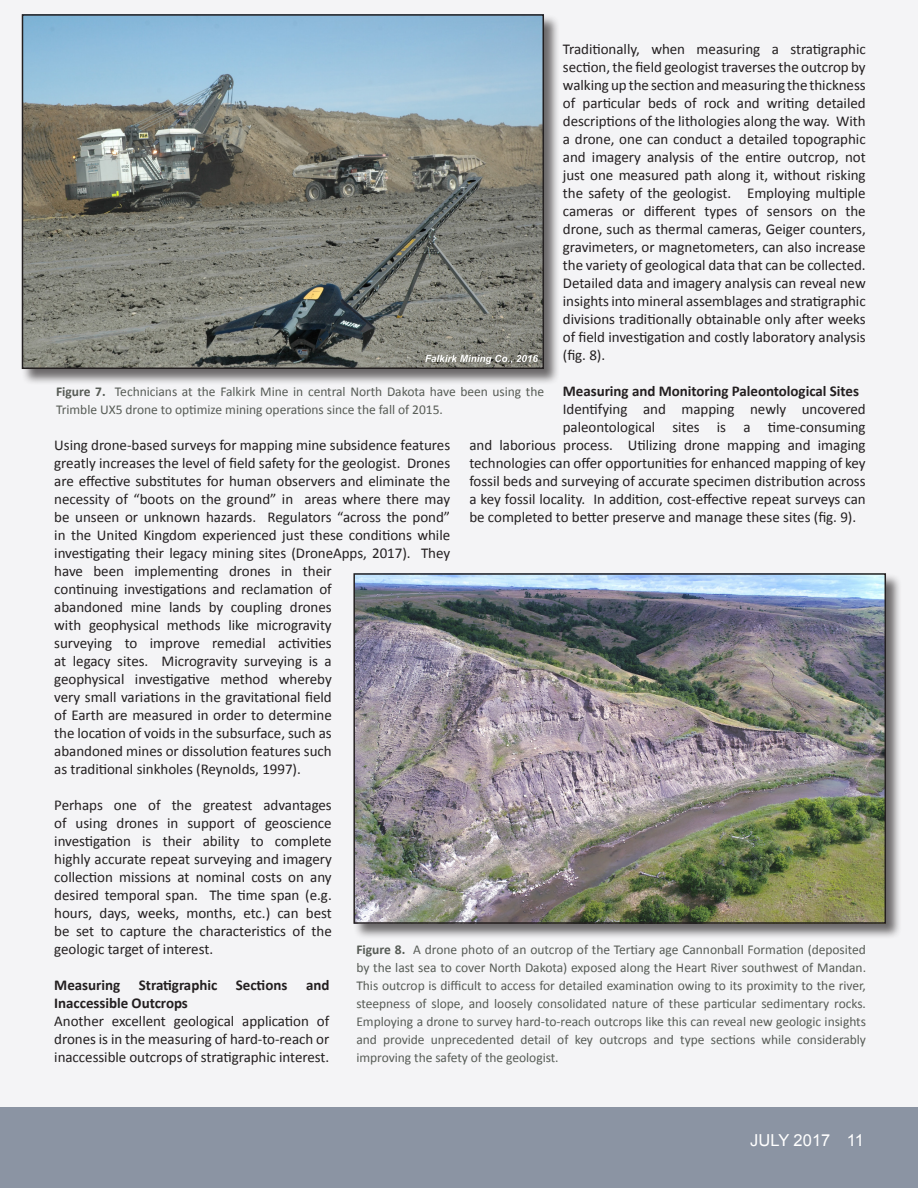
<style>
.page{position:relative;width:918px;height:1188px;background:#fff}
.page>*{position:absolute;margin:0;border:0;box-sizing:border-box;transform-origin:0 0}
.t1{font:16.5px "Arial";color:#fff}
.t2{font:15px/18px "Calibri";letter-spacing:-.005em;color:#231f20;text-align:justify}
.t3{font:700 15px/18px "Calibri";letter-spacing:-.005em;color:#231f20}
.t4{font:13.5px/18px "Calibri";letter-spacing:-.005em;color:#575c56;text-align:justify}
.s1{font-weight:700}
</style>
<div class="page">
<div style="left:0;top:0;width:918px;height:1107px;background:#f4f4f6"></div>
<div style="left:0;top:1107px;width:918px;height:81px;background:#8b94a3"></div>
<div style="left:21px;top:14px;width:539px;height:371px;background:#231f20;opacity:.65"></div>
<img style="left:25px;top:17px;width:516px;height:349px">
<div style="left:22px;top:14px;width:522px;height:355px;border:2px solid #231f20"></div>
<div style="left:353px;top:573px;width:549px;height:367px;background:#231f20;opacity:.65"></div>
<img style="left:356px;top:576px;width:527px;height:345px">
<div style="left:353px;top:573px;width:533px;height:351px;border:2px solid #231f20"></div>
<p class="t2" style="left:563px;top:40px;width:304px">Traditionally, when measuring a stratigraphic section, the field geologist traverses the outcrop by walking up the section and measuring the thickness of particular beds of rock and writing detailed descriptions of the lithologies along the way. With a drone, one can conduct a detailed topographic and imagery analysis of the entire outcrop, not just one measured path along it, without risking the safety of the geologist. Employing multiple cameras or different types of sensors on the drone, such as thermal cameras, Geiger counters, gravimeters, or magnetometers, can also increase the variety of geological data that can be collected.<br>Detailed data and imagery analysis can reveal new insights into mineral assemblages and stratigraphic divisions traditionally obtainable only after weeks of field investigation and costly laboratory analysis (fig. 8).</p>
<p class="t3" style="left:563px;top:382px;width:298px">Measuring and Monitoring Paleontological Sites</p>
<p class="t2" style="left:563px;top:400px;width:304px">Identifying and mapping newly uncovered</p>
<p class="t2" style="left:563px;top:418px;width:304px">paleontological sites is a time-consuming</p>
<p class="t2" style="left:469px;top:436px;width:398px">and laborious process. Utilizing drone mapping and imaging</p>
<p class="t2" style="left:469px;top:454px;width:398px">technologies can offer opportunities for enhanced mapping of key</p>
<p class="t2" style="left:469px;top:472px;width:398px">fossil beds and surveying of accurate specimen distribution across</p>
<p class="t2" style="left:469px;top:490px;width:398px">a key fossil locality. In addition, cost-effective repeat surveys can</p>
<p class="t2" style="left:469px;top:508px;width:388px">be completed to better preserve and manage these sites (fig. 9).</p>
<p class="t4" style="left:56px;top:383px;width:490px"><span class="s1">Figure 7.</span> Technicians at the Falkirk Mine in central North Dakota have been using the<br>Trimble UX5 drone to optimize mining operations since the fall of 2015.</p>
<p class="t2" style="left:54px;top:436px;width:397px;text-align:left">Using drone-based surveys for mapping mine subsidence features greatly increases the level of field safety for the geologist. Drones are effective substitutes for human observers and eliminate the necessity of “boots on the ground” in areas where there may be unseen or unknown hazards. Regulators “across the pond” in the United Kingdom experienced just these conditions while investigating their legacy mining sites (DroneApps, 2017). They have been implementing drones in their<br>continuing investigations and reclamation of<br>abandoned mine lands by coupling drones<br>with geophysical methods like microgravity<br>surveying to improve remedial activities<br>at legacy sites. Microgravity surveying is a<br>geophysical investigative method whereby<br>very small variations in the gravitational field<br>of Earth are measured in order to determine<br>the location of voids in the subsurface, such as<br>abandoned mines or dissolution features such<br>as traditional sinkholes (Reynolds, 1997).</p>
<p class="t2" style="left:54px;top:796px;width:279px">Perhaps one of the greatest advantages of using drones in support of geoscience investigation is their ability to complete highly accurate repeat surveying and imagery collection missions at nominal costs on any desired temporal span. The time span (e.g. hours, days, weeks, months, etc.) can best be set to capture the characteristics of the geologic target of interest.</p>
<p class="t3" style="left:54px;top:976px;width:277px">Measuring Stratigraphic Sections and<br>Inaccessible Outcrops</p>
<p class="t2" style="left:54px;top:1012px;width:277px">Another excellent geological application of drones is in the measuring of hard-to-reach or inaccessible outcrops of stratigraphic interest.</p>
<p class="t4" style="left:356px;top:941px;width:511px"><span class="s1">Figure 8.</span> A drone photo of an outcrop of the Tertiary age Cannonball Formation (deposited by the last sea to cover North Dakota) exposed along the Heart River southwest of Mandan.<br>This outcrop is difficult to access for detailed examination owing to its proximity to the river, steepness of slope, and loosely consolidated nature of these particular sedimentary rocks.<br>Employing a drone to survey hard-to-reach outcrops like this can reveal new geologic insights and provide unprecedented detail of key outcrops and type sections while considerably improving the safety of the geologist.</p>
<p class="t1" style="left:750px;top:1130px;width:115px">JULY 2017 11</p>
</div>
